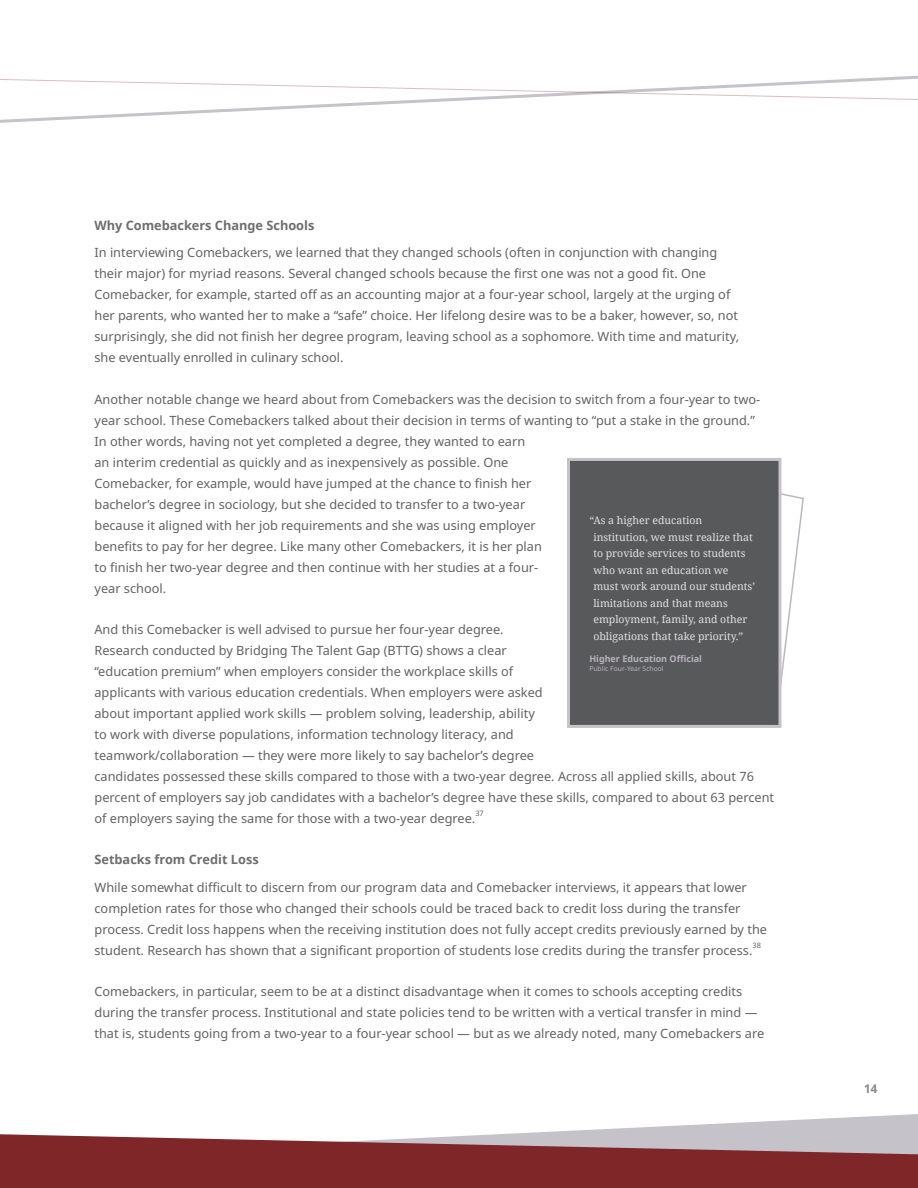
<style>
.page{position:relative;width:918px;height:1188px;background:#fff}
.page>*{position:absolute;margin:0;border:0;box-sizing:border-box;transform-origin:0 0}
.t1{font:12.75px/21px "Noto Sans";color:#626264}
.t2{font:700 12.75px "Noto Sans";color:#6f6e6f}
.t3{font:700 12px "Noto Sans";color:#8a888a}
.t4{font:10.5px/16.5px "Noto Serif";color:#e3e1e1}
.t5{font:700 9px "Noto Sans";color:#b8b3bd}
.t6{font:7.5px "Noto Sans";color:#626264}
.t7{font:6.75px "Noto Sans";color:#b8b3bd}
</style>
<div class="page">
<svg style="left:506px;top:1114px;width:412px;height:20px"></svg>
<svg style="left:0;top:1134px;width:918px;height:54px;background:#8e4649"></svg>
<svg style="left:0;top:101px;width:451px;height:22px"></svg>
<svg style="left:0;top:75px;width:918px;height:26px"></svg>
<svg style="left:782px;top:493px;width:22px;height:185px"></svg>
<div style="left:567px;top:458px;width:215px;height:270px;background:#58595b;border:3px solid #c6c2ca"></div>
<p class="t2" style="left:94px;top:216px;width:221px">Why Comebackers Change Schools</p>
<p class="t1" style="left:94px;top:243px;width:646px">In interviewing Comebackers, we learned that they changed schools (often in conjunction with changing their major) for myriad reasons. Several changed schools because the first one was not a good fit. One Comebacker, for example, started off as an accounting major at a four-year school, largely at the urging of her parents, who wanted her to make a “safe” choice. Her lifelong desire was to be a baker, however, so, not surprisingly, she did not finish her degree program, leaving school as a sophomore. With time and maturity, she eventually enrolled in culinary school.</p>
<p class="t1" style="left:94px;top:389px;width:667px">Another notable change we heard about from Comebackers was the decision to switch from a four-year to two&shy;year school. These Comebackers talked about their decision in terms of wanting to “put a stake in the ground.” In other words, having not yet completed a degree, they wanted to earn<br>an interim credential as quickly and as inexpensively as possible. One<br>Comebacker, for example, would have jumped at the chance to finish her<br>bachelor’s degree in sociology, but she decided to transfer to a two-year<br>because it aligned with her job requirements and she was using employer<br>benefits to pay for her degree. Like many other Comebackers, it is her plan<br>to finish her two-year degree and then continue with her studies at a four-<br>year school.</p>
<p class="t1" style="left:94px;top:619px;width:681px">And this Comebacker is well advised to pursue her four-year degree.<br>Research conducted by Bridging The Talent Gap (BTTG) shows a clear<br>“education premium” when employers consider the workplace skills of<br>applicants with various education credentials. When employers were asked<br>about important applied work skills — problem solving, leadership, ability<br>to work with diverse populations, information technology literacy, and<br>teamwork/collaboration — they were more likely to say bachelor’s degree<br>candidates possessed these skills compared to those with a two-year degree. Across all applied skills, about 76 percent of employers say job candidates with a bachelor’s degree have these skills, compared to about 63 percent of employers saying the same for those with a two-year degree.</p>
<p class="t4" style="left:593px;top:512px;width:163px;text-indent:-4px">“As a higher education institution, we must realize that to provide services to students who want an education we must work around our students’ limitations and that means employment, family, and other obligations that take priority.”</p>
<p class="t5" style="left:589px;top:653px;width:114px">Higher Education Official</p>
<p class="t7" style="left:589px;top:664px;width:76px">Public Four-Year School</p>
<p class="t6" style="left:475px;top:808px;width:10px">37</p>
<p class="t2" style="left:94px;top:850px;width:166px">Setbacks from Credit Loss</p>
<p class="t1" style="left:94px;top:877px;width:674px">While somewhat difficult to discern from our program data and Comebacker interviews, it appears that lower completion rates for those who changed their schools could be traced back to credit loss during the transfer process. Credit loss happens when the receiving institution does not fully accept credits previously earned by the student. Research has shown that a significant proportion of students lose credits during the transfer process.</p>
<p class="t6" style="left:752px;top:940px;width:10px">38</p>
<p class="t1" style="left:94px;top:981px;width:671px">Comebackers, in particular, seem to be at a distinct disadvantage when it comes to schools accepting credits during the transfer process. Institutional and state policies tend to be written with a vertical transfer in mind — that is, students going from a two-year to a four-year school — but as we already noted, many Comebackers are</p>
<p class="t3" style="left:864px;top:1080px;width:15px">14</p>
</div>
